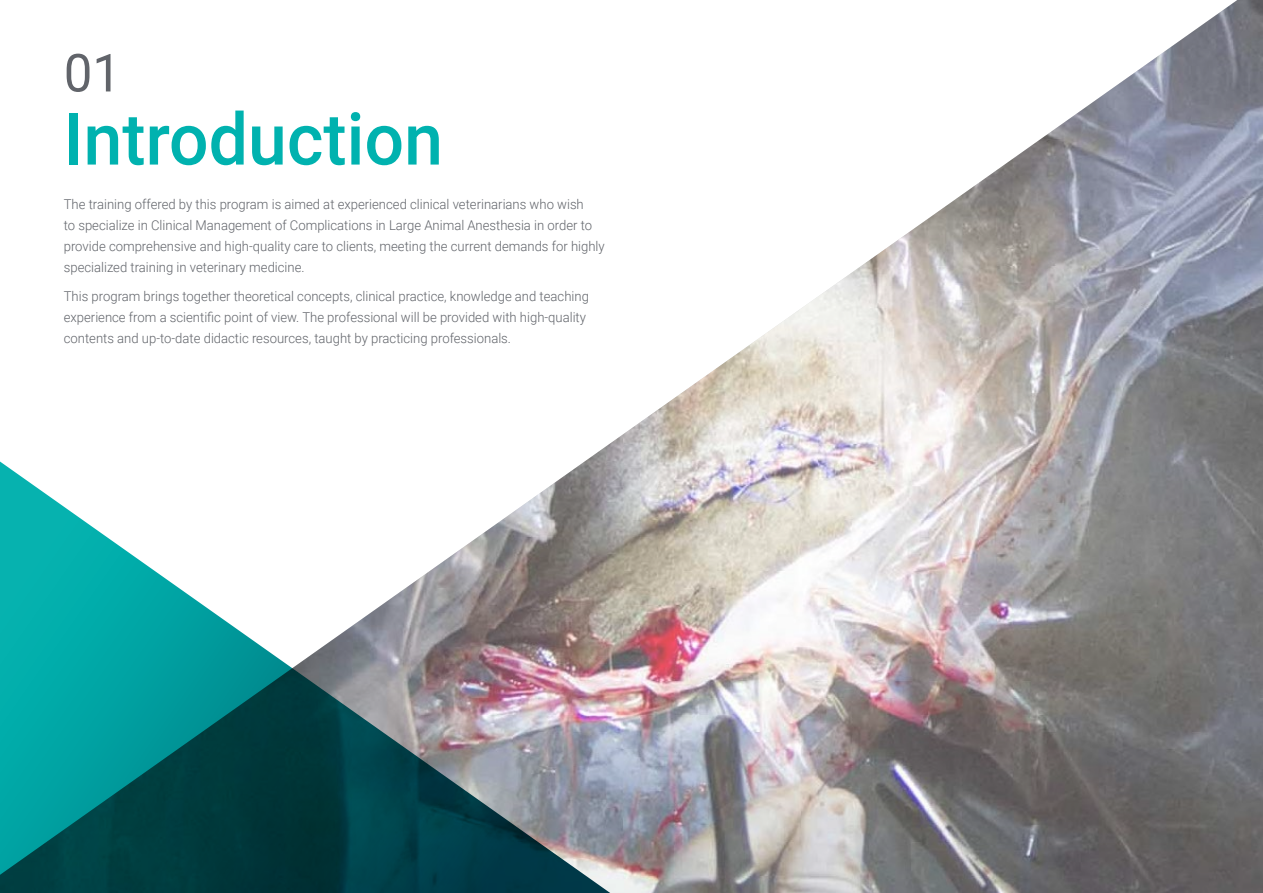
<style>
.page{position:relative;width:1263px;height:893px;background:#fff}
.page>*{position:absolute;margin:0;border:0;box-sizing:border-box;transform-origin:0 0}
.t1{font:500 72px "Roboto";color:#00b2af}
.t2{font:52.5px "Roboto";color:#61646a}
.t3{font:300 13.5px/21px "Roboto";color:#61646a}
</style>
<div class="page">
<img style="left:607px;top:0;width:656px;height:893px">
<svg style="left:0;top:446px;width:640px;height:447px"></svg>
<h2 class="t2" style="left:64px;top:36px;width:59px">01</h2>
<h1 class="t1" style="left:64px;top:89px;width:381px">Introduction</h1>
<p class="t3" style="left:64px;top:193px;width:542px">The training offered by this program is aimed at experienced clinical veterinarians who wish<br>to specialize in Clinical Management of Complications in Large Animal Anesthesia in order to provide comprehensive and high-quality care to clients, meeting the current demands for highly specialized training in veterinary medicine.</p>
<p class="t3" style="left:64px;top:286px;width:527px">This program brings together theoretical concepts, clinical practice, knowledge and teaching experience from a scientific point of view. The professional will be provided with high-quality contents and up-to-date didactic resources, taught by practicing professionals.</p>
</div>
